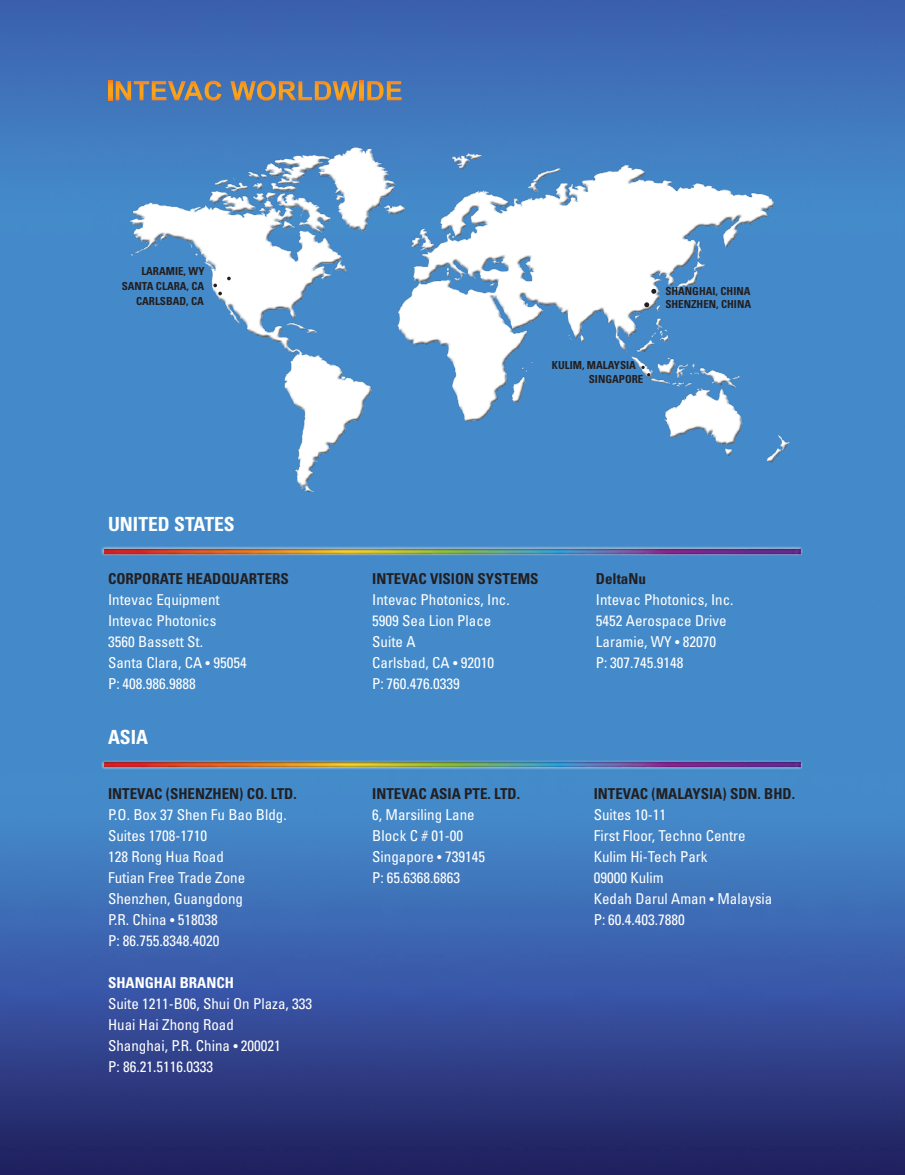
<style>
.page{position:relative;width:905px;height:1175px;background:#fff}
.page>*{position:absolute;margin:0;border:0;box-sizing:border-box;transform-origin:0 0}
.t1{font:700 condensed 19.5px "Univers";color:#fff}
.t2{font:condensed 15px/21px "Univers";color:#fff}
.t3{font:700 condensed 15px "Univers";color:#231f20}
.t4{font:700 condensed 15px "Univers";color:#fff}
.t5{font:700 condensed 10.95px/14.7px "Univers";color:#231f20;text-align:right}
.s1{font-size:13.5px}
</style>
<div class="page">
<img style="left:0;top:0;width:904px;height:1174px">
<div style="left:101px;top:760px;width:702px;height:9px;background:#fff;opacity:.95"></div>
<img style="left:103px;top:761px;width:698px;height:6px">
<div style="left:101px;top:546px;width:702px;height:10px;background:#fff;opacity:.95"></div>
<img style="left:103px;top:548px;width:698px;height:6px">
<img style="left:122px;top:135px;width:671px;height:365px">
<svg style="left:644px;top:302px;width:5px;height:5px"></svg>
<svg style="left:641px;top:366px;width:9px;height:10px"></svg>
<svg style="left:213px;top:277px;width:18px;height:18px"></svg>
<svg style="left:651px;top:289px;width:5px;height:5px"></svg>
<svg style="left:108px;top:81px;width:4px;height:19px"></svg>
<svg style="left:116px;top:81px;width:105px;height:20px;background:#928372"></svg>
<svg style="left:230px;top:81px;width:128px;height:20px;background:#95846f"></svg>
<svg style="left:360px;top:81px;width:3px;height:19px"></svg>
<svg style="left:367px;top:81px;width:34px;height:19px"></svg>
<p class="t5" style="left:141px;top:264px;width:65px">LARAMIE, WY</p>
<p class="t5" style="left:122px;top:278px;width:84px">SANTA CLARA, CA<br>CARLSBAD, CA</p>
<h1 class="t1" style="left:108px;top:512px;width:23px">UNITED</h1>
<h1 class="t1" style="left:174px;top:512px;width:11px">STATES</h1>
<p class="t3" style="left:108px;top:570px;width:182px">CORPORATE HEADQUARTERS</p>
<p class="t2" style="left:108px;top:589px;width:140px">Intevac Equipment<br>Intevac Photonics<br>3560 Bassett St.<br>Santa Clara, CA <span class="s1">•</span> 95054<br>P: 408.986.9888</p>
<h1 class="t1" style="left:108px;top:725px;width:42px">ASIA</h1>
<p class="t3" style="left:108px;top:784px;width:190px">INTEVAC (SHENZHEN) CO. LTD.</p>
<p class="t2" style="left:108px;top:803px;width:180px">P.O. Box 37 Shen Fu Bao Bldg.<br>Suites 1708-1710<br>128 Rong Hua Road<br>Futian Free Trade Zone<br>Shenzhen, Guangdong<br>P.R. China <span class="s1">•</span> 518038<br>P: 86.755.8348.4020</p>
<p class="t4" style="left:108px;top:973px;width:19px">SHAN</p>
<p class="t4" style="left:145px;top:973px;width:18px">GHAI</p>
<p class="t4" style="left:180px;top:973px;width:28px">BRANCH</p>
<p class="t2" style="left:108px;top:992px;width:206px">Suite 1211-B06, Shui On Plaza, 333<br>Huai Hai Zhong Road<br>Shanghai, P.R. China <span class="s1">•</span> 200021<br>P: 86.21.5116.0333</p>
<p class="t5" style="left:552px;top:358px;width:85px">KULIM, MALAYSIA</p>
<p class="t5" style="left:589px;top:372px;width:56px">SINGAPORE</p>
<p class="t5" style="left:665px;top:283px;width:69px">SHANGHAI, CHINA</p>
<p class="t5" style="left:665px;top:297px;width:14px">SHENZHEN</p>
<p class="t5" style="left:716px;top:297px;width:18px">, CHINA</p>
<p class="t3" style="left:372px;top:570px;width:168px">INTEVAC VISION SYSTEMS</p>
<p class="t2" style="left:372px;top:589px;width:139px">Intevac Photonics, Inc.<br>5909 Sea Lion Place<br>Suite A<br>Carlsbad, CA <span class="s1">•</span> 92010<br>P: 760.476.0339</p>
<p class="t3" style="left:372px;top:784px;width:149px">INTEVAC ASIA PTE. LTD.</p>
<p class="t2" style="left:372px;top:803px;width:114px">6, Marsiling Lane<br>Block C # 01-00<br>Singapore <span class="s1">•</span> 739145<br>P: 65.6368.6863</p>
<p class="t3" style="left:596px;top:570px;width:52px">DELTANU</p>
<p class="t2" style="left:596px;top:589px;width:139px">Intevac Photonics, Inc.<br>5452 Aerospace Drive<br>Laramie, WY <span class="s1">•</span> 82070<br>P: 307.745.9148</p>
<p class="t3" style="left:593px;top:784px;width:203px">INTEVAC (MALAYSIA) SDN. BHD.</p>
<p class="t2" style="left:593px;top:803px;width:180px">Suites 10-11<br>First Floor, Techno Centre<br>Kulim Hi-Tech Park<br>09000 Kulim<br>Kedah Darul Aman <span class="s1">•</span> Malaysia<br>P: 60.4.403.7880</p>
</div>
